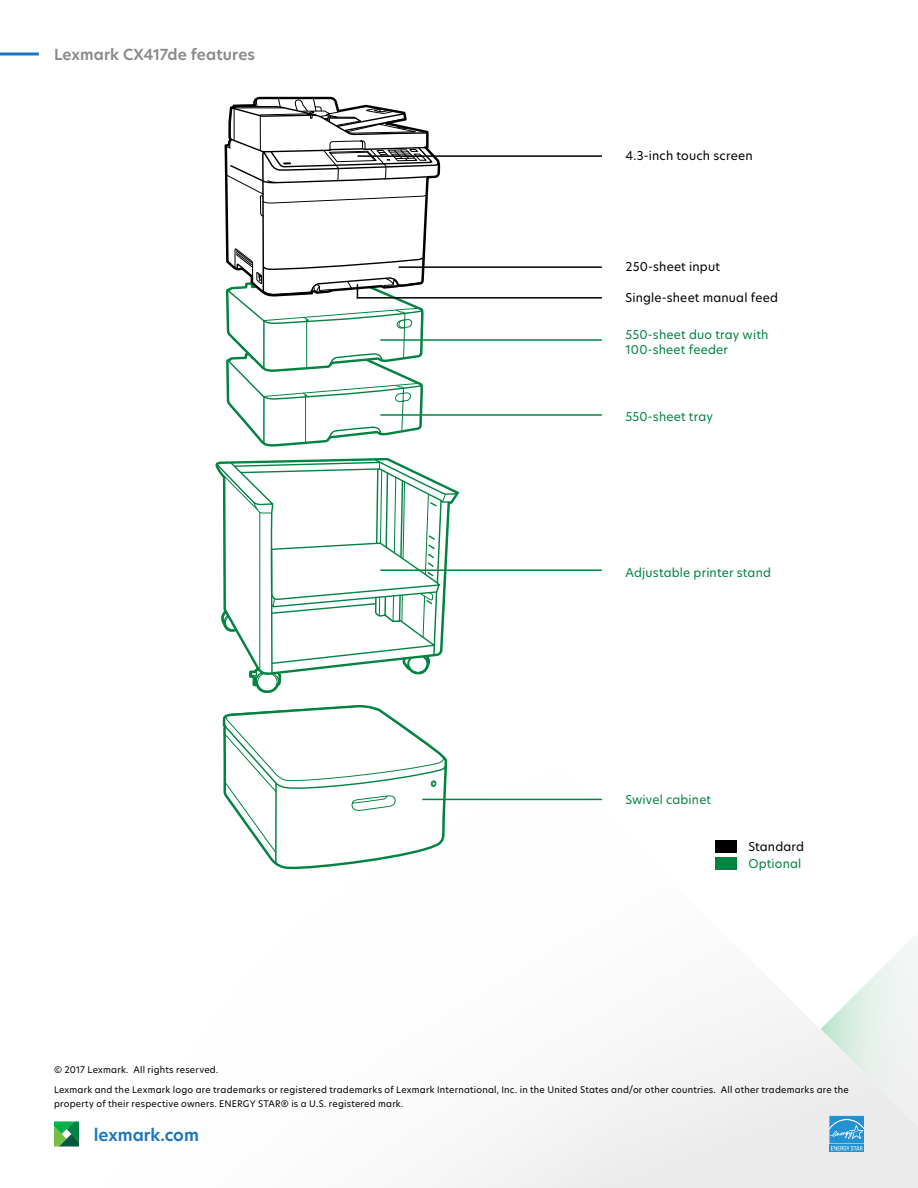
<style>
.page{position:relative;width:918px;height:1188px;background:#fff}
.page>*{position:absolute;margin:0;border:0;box-sizing:border-box;transform-origin:0 0}
.t1{font:600 16.5px "TP Hero";color:#1c75bc}
.t2{font:600 15px "TP Hero";letter-spacing:.005em;color:#888a8d}
.t3{font:12px/15px "TP Hero";letter-spacing:.015em;color:#028342}
.t4{font:12px "TP Hero";letter-spacing:.015em;color:#000}
.t5{font:9px/13.5px "TP Hero";letter-spacing:.025em;color:#000}
</style>
<div class="page">
<svg style="left:79px;top:798px;width:839px;height:390px"></svg>
<svg style="left:0;top:52px;width:39px;height:4px"></svg>
<svg style="left:54px;top:1121px;width:25px;height:26px"></svg>
<svg style="left:222px;top:705px;width:227px;height:164px"></svg>
<svg style="left:266px;top:478px;width:193px;height:216px"></svg>
<svg style="left:215px;top:457px;width:215px;height:236px"></svg>
<div style="left:829px;top:1144px;width:35px;height:8px;background:#2491d0"></div>
<svg style="left:821px;top:918px;width:97px;height:233px"></svg>
<div style="left:716px;top:840px;width:21px;height:12px;background:#000"></div>
<div style="left:716px;top:857px;width:21px;height:13px;background:#028342"></div>
<hr style="left:357px;top:155px;width:245px;height:2px;background:#000">
<hr style="left:399px;top:266px;width:203px;height:2px;background:#000">
<hr style="left:357px;top:297px;width:245px;height:2px;background:#000">
<svg style="left:225px;top:97px;width:214px;height:350px"></svg>
<hr style="left:380px;top:339px;width:222px;height:2px;background:#028342">
<hr style="left:380px;top:569px;width:222px;height:2px;background:#028342">
<hr style="left:422px;top:799px;width:180px;height:1px;background:#028342">
<hr style="left:380px;top:414px;width:222px;height:2px;background:#028342">
<h2 class="t2" style="left:54px;top:44px;width:203px">Lexmark CX417de features</h2>
<h3 class="t4" style="left:626px;top:148px;width:129px">4.3-inch touch screen</h3>
<h3 class="t4" style="left:626px;top:258px;width:96px">250-sheet input</h3>
<h3 class="t4" style="left:626px;top:289px;width:154px">Single-sheet manual feed</h3>
<h3 class="t3" style="left:626px;top:327px;width:144px">550-sheet duo tray with<br>100-sheet feeder</h3>
<h3 class="t3" style="left:626px;top:409px;width:89px">550-sheet tray</h3>
<h3 class="t3" style="left:626px;top:565px;width:147px">Adjustable printer stand</h3>
<h3 class="t3" style="left:626px;top:791px;width:87px">Swivel cabinet</h3>
<h3 class="t4" style="left:748px;top:838px;width:57px">Standard</h3>
<h3 class="t3" style="left:748px;top:856px;width:54px">Optional</h3>
<p class="t5" style="left:54px;top:1063px;width:166px">© 2017 Lexmark. All rights reserved.</p>
<p class="t5" style="left:54px;top:1083px;width:796px">Lexmark and the Lexmark logo are trademarks or registered trademarks of Lexmark International, Inc. in the United States and/or other countries. All other trademarks are the property of their respective owners. ENERGY STAR® is a U.S. registered mark.</p>
<h1 class="t1" style="left:94px;top:1123px;width:106px">lexmark.com</h1>
</div>
